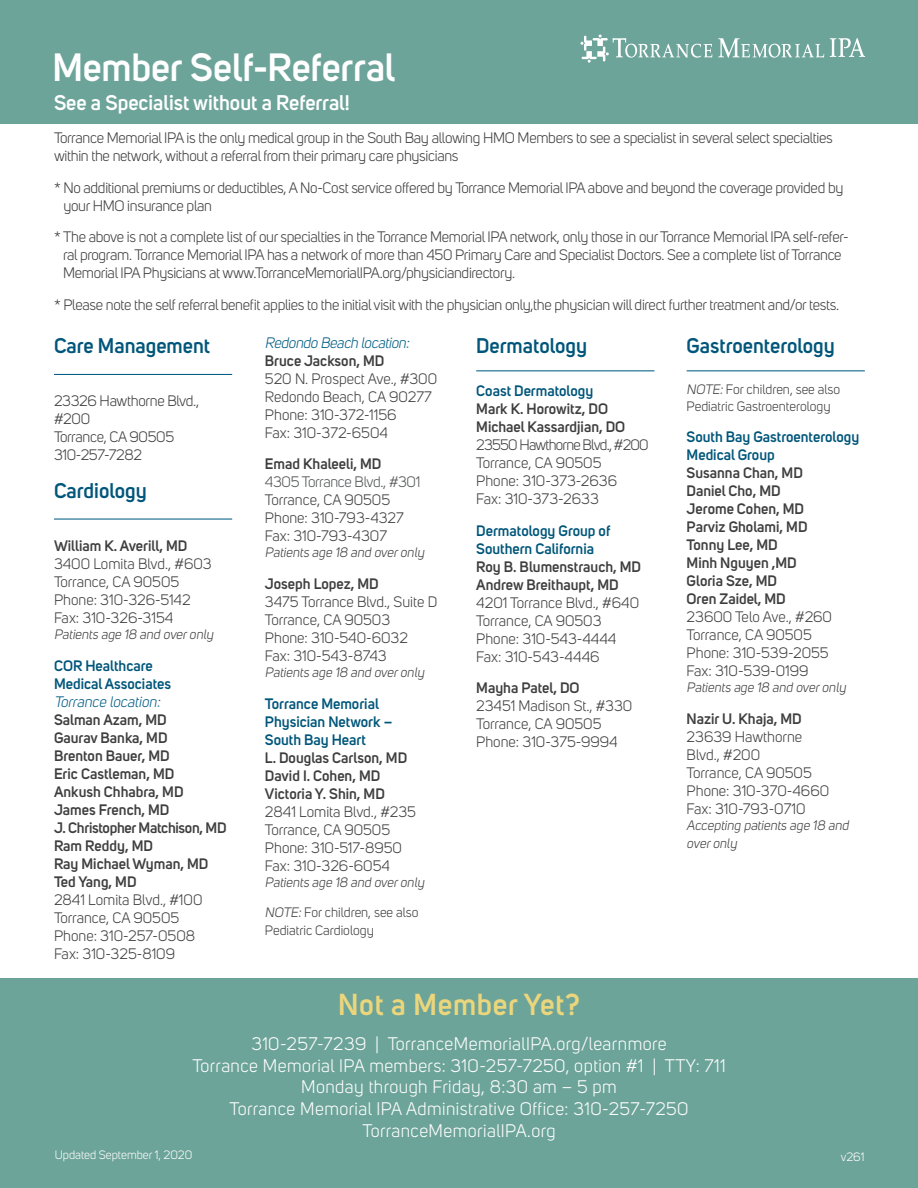
<style>
.page{position:relative;width:918px;height:1188px;background:#fff}
.page>*{position:absolute;margin:0;border:0;box-sizing:border-box;transform-origin:0 0}
.t1{font:600 39px "Uni Sans";letter-spacing:-.005em;color:#fff}
.t2{font:600 30px "Uni Sans";letter-spacing:.025em;color:#ecd67c}
.t3{font:600 21px "Uni Sans";color:#00567a}
.t4{font:600 21px "Uni Sans";color:#fff}
.t5{font:18px/21.6px "Uni Sans";letter-spacing:.025em;color:#fff;text-align:center}
.t6{font:15px/18px "Uni Sans";letter-spacing:-.02em;color:#3e3e3f}
.t7{font:15px/18px "Uni Sans";color:#3e3e3f}
.t8{font:600 15px/18px "Uni Sans";color:#3e3e3f}
.t9{font:600 15px/18px "Uni Sans";color:#00567a}
.t10{font:italic 15px "Uni Sans";color:#005d84}
.t11{font:15px "Uni Sans";letter-spacing:-.02em;color:#545557}
.t12{font:italic 13.5px/29.7px "Uni Sans";letter-spacing:-.01em;color:#3e3e3f}
.t13{font:13.5px/16.2px "Uni Sans";color:#3e3e3f}
.t14{font:12px "Uni Sans";color:#fff}
.s1{font-style:normal}
.s2{font-style:italic}
</style>
<div class="page">
<div style="left:0;top:0;width:918px;height:124px;background:#6da49a"></div>
<div style="left:0;top:978px;width:918px;height:210px;background:#6da49a"></div>
<hr style="left:54px;top:374px;width:178px;height:1px;background:#005d84">
<hr style="left:54px;top:519px;width:178px;height:1px;background:#005d84">
<hr style="left:476px;top:370px;width:178px;height:1px;background:#005d84">
<hr style="left:687px;top:370px;width:178px;height:1px;background:#005d84">
<svg style="left:581px;top:35px;width:131px;height:28px"></svg>
<svg style="left:718px;top:38px;width:106px;height:20px"></svg>
<svg style="left:830px;top:38px;width:35px;height:19px"></svg>
<h1 class="t1" style="left:53px;top:45px;width:344px">Member Self-Referral</h1>
<h3 class="t4" style="left:54px;top:90px;width:297px">See a Specialist without a Referral!</h3>
<p class="t6" style="left:54px;top:129px;width:780px">Torrance Memorial IPA is the only medical group in the South Bay allowing HMO Members to see a specialist in several select specialties within the network, without a referral from their primary care physicians</p>
<p class="t6" style="left:63px;top:179px;width:782px;text-indent:-9px">* No additional premiums or deductibles, A No-Cost service offered by Torrance Memorial IPA above and beyond the coverage provided by your HMO insurance plan</p>
<p class="t6" style="left:63px;top:228px;width:787px;text-indent:-9px">* The above is not a complete list of our specialties in the Torrance Memorial IPA network, only those in our Torrance Memorial IPA self-refer&shy;ral program. Torrance Memorial IPA has a network of more than 450 Primary Care and Specialist Doctors. See a complete list of Torrance<br>Memorial IPA Physicians at www.TorranceMemorialIPA.org/physiciandirectory.</p>
<p class="t6" style="left:54px;top:296px;width:787px">* Please note the self referral benefit applies to the initial visit with the physician only,the physician will direct further treatment and/or tests.</p>
<h3 class="t3" style="left:54px;top:334px;width:158px">Care Management</h3>
<p class="t6" style="left:54px;top:392px;width:147px">23326 Hawthorne Blvd., #200<br>Torrance, CA 90505<br>310-257-7282</p>
<h3 class="t3" style="left:54px;top:478px;width:94px">Cardiology</h3>
<p class="t8" style="left:54px;top:537px;width:135px">William K. Averill, MD</p>
<p class="t7" style="left:54px;top:555px;width:159px">3400 Lomita Blvd., #603<br>Torrance, CA 90505<br>Phone: 310-326-5142<br>Fax: 310-326-3154</p>
<p class="t12" style="left:54px;top:620px;width:163px">Patients age 18 and overonly</p>
<p class="t9" style="left:54px;top:657px;width:119px">COR Healthcare<br>Medical Associates</p>
<p class="t10" style="left:54px;top:693px;width:111px">Torrance location:</p>
<p class="t8" style="left:54px;top:711px;width:174px">Salman Azam, MD<br>Gaurav Banka, MD<br>Brenton Bauer, MD<br>Eric Castleman, MD<br>Ankush Chhabra, MD<br>James French, MD<br>J. Christopher Matchison, MD<br>Ram Reddy, MD<br>Ray Michael Wyman, MD<br>Ted Yang, MD</p>
<p class="t7" style="left:54px;top:891px;width:150px">2841 Lomita Blvd., #100<br>Torrance, CA 90505<br>Phone: 310-257-0508<br>Fax: 310-325-8109</p>
<p class="t10" style="left:265px;top:334px;width:149px">Redondo Beach location:</p>
<p class="t8" style="left:265px;top:352px;width:121px">Bruce Jackson, MD</p>
<p class="t7" style="left:265px;top:370px;width:174px">520 N. Prospect Ave., #300<br>Redondo Beach, CA 90277<br>Phone: 310-372-1156<br>Fax: 310-372-6504</p>
<p class="t8" style="left:265px;top:455px;width:118px">Emad Khaleeli, MD</p>
<p class="t11" style="left:265px;top:473px;width:157px">4305 Torrance Blvd., #301</p>
<p class="t7" style="left:265px;top:491px;width:141px">Torrance, CA 90505<br>Phone: 310-793-4327<br>Fax: 310-793-4307</p>
<p class="t12" style="left:265px;top:538px;width:163px">Patients age 18 and overonly</p>
<p class="t8" style="left:265px;top:575px;width:115px">Joseph Lopez, MD</p>
<p class="t7" style="left:265px;top:593px;width:174px">3475 Torrance Blvd., Suite D<br>Torrance, CA 90503<br>Phone: 310-540-6032<br>Fax: 310-543-8743</p>
<p class="t12" style="left:265px;top:658px;width:163px">Patients age 18 and overonly</p>
<p class="t9" style="left:265px;top:694px;width:129px">Torrance Memorial<br>Physician Network –<br>South Bay Heart</p>
<p class="t8" style="left:265px;top:748px;width:144px">L. Douglas Carlson, MD<br>David I. Cohen, MD<br>Victoria Y. Shin, MD</p>
<p class="t7" style="left:265px;top:803px;width:153px">2841 Lomita Blvd., #235<br>Torrance, CA 90505<br>Phone: 310-517-8950<br>Fax: 310-326-6054</p>
<p class="t12" style="left:265px;top:867px;width:163px">Patients age 18 and overonly<br>NOTE:<span class="s1">For children, see also</span></p>
<p class="t13" style="left:265px;top:922px;width:110px">Pediatric Cardiology</p>
<h3 class="t3" style="left:687px;top:334px;width:150px">Gastroenterology</h3>
<p class="t13" style="left:687px;top:382px;width:155px"><span class="s2">NOTE:</span>For children, see also<br>Pediatric Gastroenterology</p>
<p class="t9" style="left:687px;top:428px;width:174px">South Bay Gastroenterology<br>Medical Group</p>
<p class="t8" style="left:687px;top:464px;width:122px">Susanna Chan, MD<br>Daniel Cho, MD<br>Jerome Cohen, MD<br>Parviz Gholami, MD<br>Tonny Lee, MD<br>Minh Nguyen ,MD<br>Gloria Sze, MD<br>Oren Zaidel, MD</p>
<p class="t7" style="left:687px;top:608px;width:147px">23600 Telo Ave., #260<br>Torrance, CA 90505<br>Phone: 310-539-2055<br>Fax: 310-539-0199</p>
<p class="t12" style="left:687px;top:673px;width:163px">Patients age 18 and overonly</p>
<p class="t8" style="left:687px;top:710px;width:117px">Nazir U. Khaja, MD</p>
<p class="t7" style="left:687px;top:728px;width:144px">23639 Hawthorne<br>Blvd., #200<br>Torrance, CA 90505<br>Phone: 310-370-4660<br>Fax: 310-793-0710</p>
<p class="t12" style="left:687px;top:816px;width:166px;line-height:18px">Accepting patients age 18 and overonly</p>
<h3 class="t3" style="left:476px;top:334px;width:112px">Dermatology</h3>
<p class="t9" style="left:476px;top:382px;width:119px">Coast Dermatology</p>
<p class="t8" style="left:476px;top:400px;width:151px">Mark K. Horowitz, DO<br>Michael Kassardjian, DO</p>
<p class="t7" style="left:476px;top:436px;width:174px">23550 Hawthorne Blvd., #200<br>Torrance, CA 90505<br>Phone: 310-373-2636<br>Fax: 310-373-2633</p>
<p class="t9" style="left:476px;top:521px;width:136px">Dermatology Group of<br>Southern California</p>
<p class="t8" style="left:476px;top:557px;width:166px">Roy B. Blumenstrauch, MD<br>Andrew Breithaupt, MD</p>
<p class="t7" style="left:476px;top:594px;width:164px">4201 Torrance Blvd., #640<br>Torrance, CA 90503<br>Phone: 310-543-4444<br>Fax: 310-543-4446</p>
<p class="t8" style="left:476px;top:679px;width:105px">Mayha Patel, DO</p>
<p class="t7" style="left:476px;top:697px;width:158px">23451 Madison St., #330<br>Torrance, CA 90505<br>Phone: 310-375-9994</p>
<h2 class="t2" style="left:338px;top:987px;width:243px">Not a Member Yet?</h2>
<p class="t5" style="left:192px;top:1033px;width:535px">310-257-7239 | TorranceMemorialIPA.org/learnmore<br>Torrance Memorial IPA members: 310-257-7250, option #1 | TTY: 711<br>Monday through Friday, 8:30 am – 5 pm<br>Torrance Memorial IPA Administrative Office: 310-257-7250<br>TorranceMemorialIPA.org</p>
<p class="t14" style="left:55px;top:1148px;width:139px">Updated September 1, 2020</p>
<p class="t14" style="left:841px;top:1150px;width:25px">v261</p>
</div>
